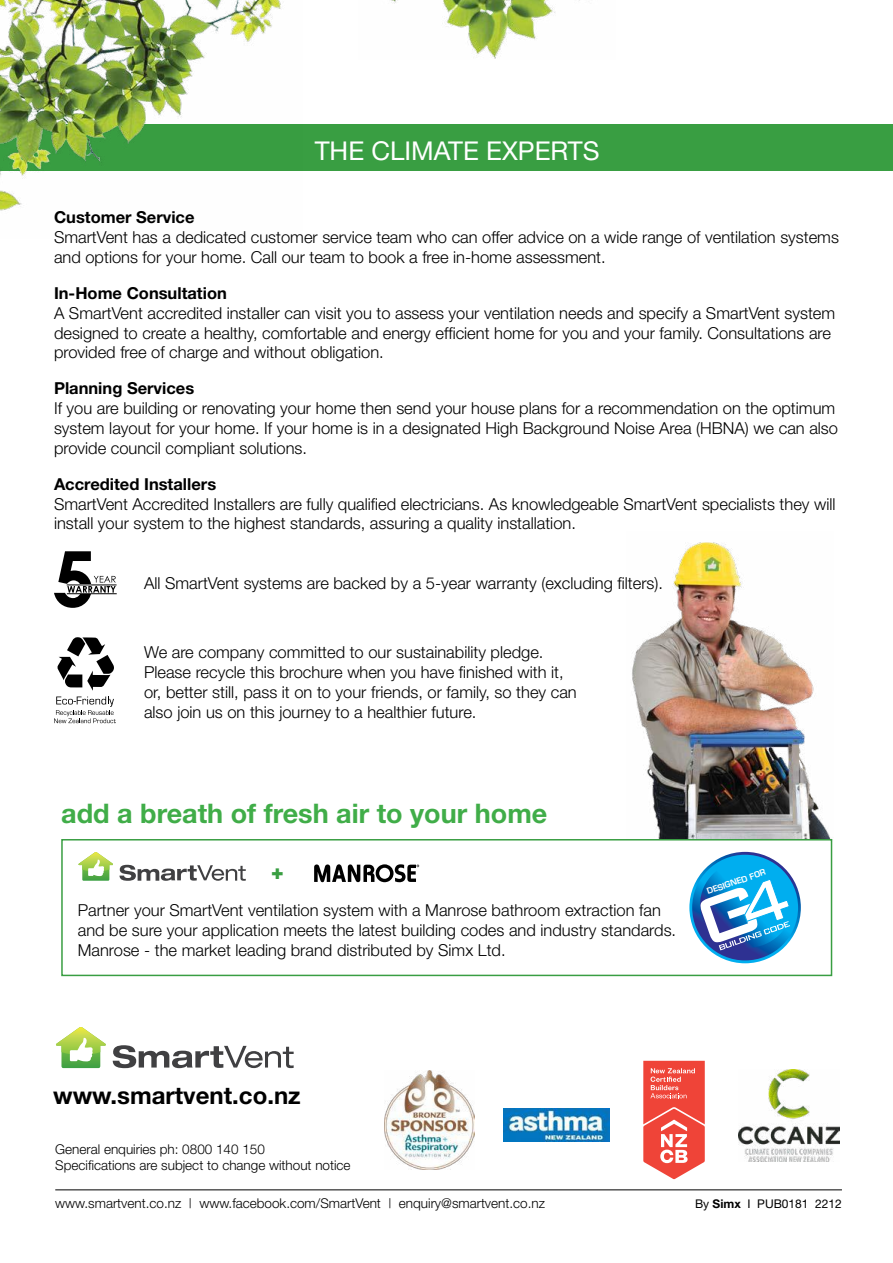
<style>
.page{position:relative;width:893px;height:1263px;background:#fff}
.page>*{position:absolute;margin:0;border:0;box-sizing:border-box;transform-origin:0 0}
.t1{font:700 27px "Helvetica Neue";color:#40ad48}
.t2{font:25.95px "Helvetica Neue";color:#fff}
.t3{font:700 24px "Helvetica Neue";color:#000}
.t4{font:900 21px "Helvetica Neue";color:#399e42}
.t5{font:300 16.5px/19.8px "Helvetica Neue";color:#000}
.t6{font:700 16.5px "Helvetica Neue";color:#000}
.t7{font:300 13.5px/16.5px "Helvetica Neue";color:#000}
.t8{font:12px "Helvetica Neue";color:#000}
.t9{font:600 8.1px "Eurostile";color:#fff}
.s1{font-weight:700}
</style>
<div class="page">
<svg style="left:113px;top:1045px;width:181px;height:23px"></svg>
<svg style="left:56px;top:1027px;width:50px;height:41px"></svg>
<div style="left:70px;top:1050px;width:7px;height:11px;background:#fff;border-radius:2px"></div>
<hr style="left:55px;top:1189px;width:787px;height:1px;background:#000">
<div style="left:0;top:124px;width:893px;height:47px;background:#399e42"></div>
<img style="left:632px;top:542px;width:201px;height:299px">
<div style="left:61px;top:839px;width:771px;height:137px;background:#fff;border:2px solid #399e42"></div>
<svg style="left:119px;top:865px;width:127px;height:16px"></svg>
<svg style="left:78px;top:852px;width:35px;height:29px"></svg>
<div style="left:88px;top:868px;width:5px;height:8px;background:#fff"></div>
<svg style="left:314px;top:864px;width:105px;height:18px"></svg>
<hr style="left:67px;top:585px;width:50px;height:1px;background:#000">
<hr style="left:67px;top:593px;width:50px;height:1px;background:#000">
<svg style="left:54px;top:551px;width:62px;height:57px"></svg>
<svg style="left:643px;top:1061px;width:62px;height:118px;background:#f26a60"></svg>
<img style="left:739px;top:1069px;width:101px;height:93px">
<svg style="left:54px;top:637px;width:62px;height:86px"></svg>
<img style="left:385px;top:1070px;width:89px;height:100px">
<img style="left:504px;top:1108px;width:105px;height:33px">
<img style="left:391px;top:0;width:189px;height:59px">
<img style="left:0;top:0;width:281px;height:211px">
<svg style="left:689px;top:852px;width:112px;height:111px"></svg>
<h2 class="t2" style="left:315px;top:135px;width:319px">THE CLIMATE EXPERTS <sup>.</sup></h2>
<p class="t6" style="left:54px;top:207px;width:142px">Customer Service</p>
<p class="t5" style="left:54px;top:227px;width:786px">SmartVent has a dedicated customer service team who can offer advice on a wide range of ventilation systems and options for your home. Call our team to book a free in-home assessment.</p>
<p class="t6" style="left:54px;top:283px;width:174px">In-Home Consultation</p>
<p class="t5" style="left:54px;top:303px;width:783px">A SmartVent accredited installer can visit you to assess your ventilation needs and specify a SmartVent system designed to create a healthy, comfortable and energy efficient home for you and your family. Consultations are provided free of charge and without obligation.</p>
<p class="t6" style="left:54px;top:378px;width:142px">Planning Services</p>
<p class="t5" style="left:54px;top:398px;width:786px">If you are building or renovating your home then send your house plans for a recommendation on the optimum system layout for your home. If your home is in a designated High Background Noise Area (HBNA) we can also provide council compliant solutions.</p>
<p class="t6" style="left:54px;top:474px;width:164px">Accredited Installers</p>
<p class="t5" style="left:54px;top:493px;width:783px">SmartVent Accredited Installers are fully qualified electricians. As knowledgeable SmartVent specialists they will install your system to the highest standards, assuring a quality installation.</p>
<p class="t5" style="left:144px;top:573px;width:520px">All SmartVent systems are backed by a 5-year warranty (excluding filters).</p>
<p class="t5" style="left:144px;top:642px;width:434px">We are company committed to our sustainability pledge.<br>Please recycle this brochure when you have finished with it, or, better still, pass it on to your friends, or family, so they can also join us on this journey to a healthier future.</p>
<h1 class="t1" style="left:61px;top:796px;width:488px">add a breath of fresh air to your home</h1>
<p class="t4" style="left:271px;top:859px;width:14px">+</p>
<p class="t5" style="left:78px;top:900px;width:600px">Partner your SmartVent ventilation system with a Manrose bathroom extraction fan and be sure your application meets the latest building codes and industry standards.<br>Manrose - the market leading brand distributed by Simx Ltd.</p>
<p class="t9" style="left:706px;top:887px;width:63px;rotate:-19deg">DESIGNED FOR</p>
<h3 class="t3" style="left:53px;top:1081px;width:249px">www.smartvent.co.nz</h3>
<p class="t7" style="left:55px;top:1140px;width:297px">General enquiries ph: 0800 140 150<br>Specifications are subject to change without notice</p>
<p class="t7" style="left:55px;top:1195px;width:491px">www.smartvent.co.nz | www.facebook.com/SmartVent | enquiry@smartvent.co.nz</p>
<p class="t8" style="left:695px;top:1196px;width:148px">By <span class="s1">Simx</span> I PUB0181 2212</p>
</div>
